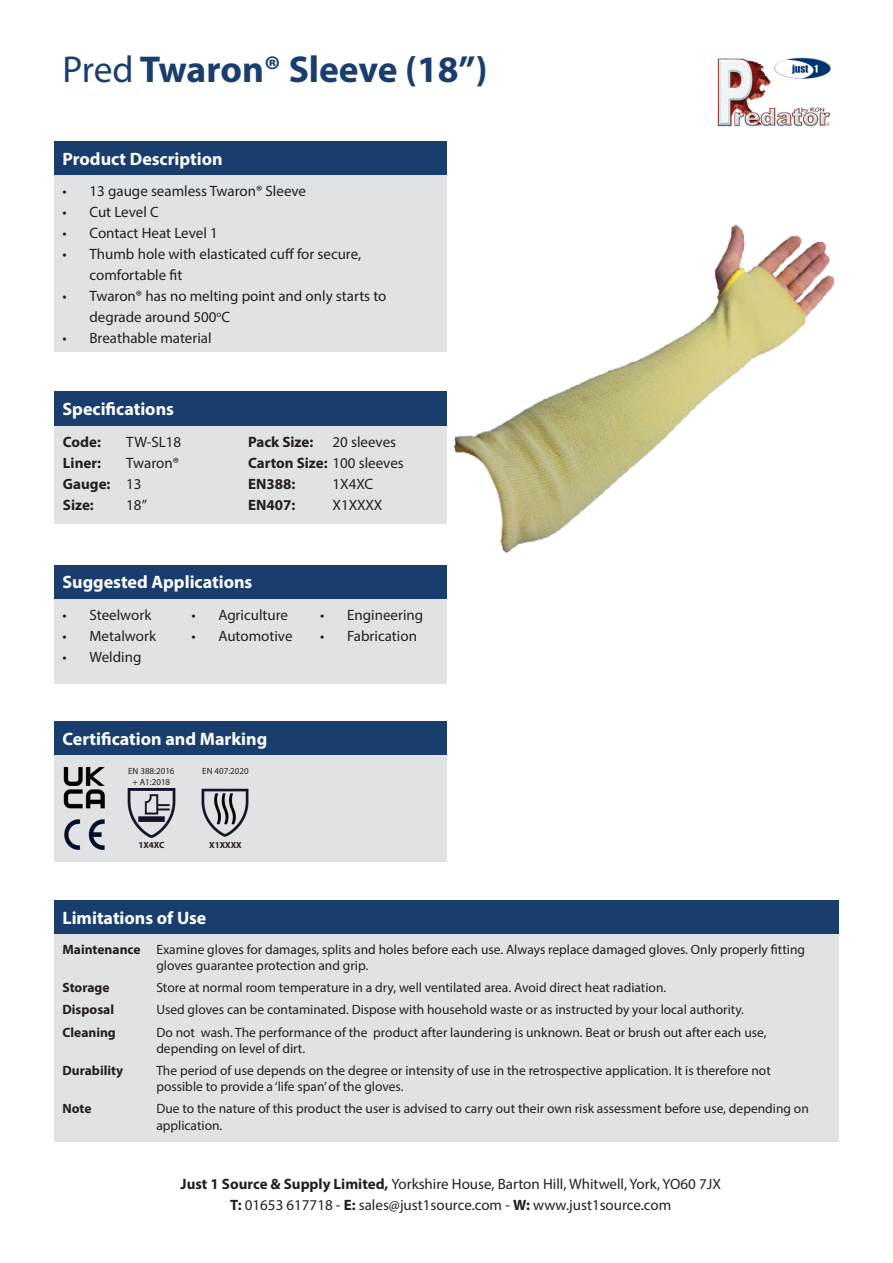
<style>
.page{position:relative;width:893px;height:1263px;background:#fff}
.page>*{position:absolute;margin:0;border:0;box-sizing:border-box;transform-origin:0 0}
.t1{font:700 37.5px "Myriad Pro";letter-spacing:-.005em;color:#193e6e}
.t2{font:700 18px "Myriad Pro";color:#fff}
.t3{font:15px/21px "Myriad Pro";color:#231f20}
.t4{font:700 15px "Myriad Pro";color:#231f20}
.t5{font:13.5px/16.2px "Myriad Pro";color:#231f20}
.t6{font:700 13.5px "Myriad Pro";color:#231f20}
.t7{font:9px "Myriad Pro";color:#231f20}
.t8{font:700 9px "Myriad Pro";color:#231f20}
.s1{font-weight:400}
.s2{font-weight:700}
</style>
<div class="page">
<div style="left:54px;top:141px;width:392px;height:34px;background:#193e6e"></div>
<div style="left:54px;top:900px;width:785px;height:34px;background:#193e6e"></div>
<div style="left:54px;top:392px;width:392px;height:34px;background:#193e6e"></div>
<div style="left:54px;top:565px;width:392px;height:34px;background:#193e6e"></div>
<div style="left:54px;top:722px;width:392px;height:34px;background:#193e6e"></div>
<div style="left:54px;top:175px;width:392px;height:177px;background:#e1e2e4"></div>
<div style="left:54px;top:934px;width:785px;height:208px;background:#e1e2e4"></div>
<div style="left:54px;top:426px;width:392px;height:97px;background:#e1e2e4"></div>
<div style="left:54px;top:599px;width:392px;height:85px;background:#e1e2e4"></div>
<div style="left:54px;top:756px;width:392px;height:106px;background:#e1e2e4"></div>
<img style="left:64px;top:767px;width:41px;height:41px">
<img style="left:64px;top:819px;width:41px;height:31px">
<img style="left:127px;top:789px;width:49px;height:49px">
<img style="left:717px;top:57px;width:114px;height:70px">
<img style="left:442px;top:179px;width:393px;height:405px">
<img style="left:201px;top:789px;width:48px;height:48px">
<p class="t1" style="left:63px;top:45px;width:426px"><span class="s1">Pred</span> Twaron® Sleeve (18”)</p>
<p class="t2" style="left:63px;top:147px;width:162px">Product Description</p>
<p class="t3" style="left:63px;top:180px;width:245px">• 13 gauge seamless Twaron® Sleeve</p>
<p class="t3" style="left:63px;top:201px;width:98px">• Cut Level C</p>
<p class="t3" style="left:63px;top:222px;width:157px">• Contact Heat Level 1</p>
<p class="t3" style="left:90px;top:243px;width:273px;text-indent:-27px">• Thumb hole with elasticated cuff for secure, comfortable fit</p>
<p class="t3" style="left:90px;top:285px;width:299px;text-indent:-27px">• Twaron® has no melting point and only starts to degrade around 500<sup>o</sup>C</p>
<p class="t3" style="left:63px;top:327px;width:151px">• Breathable material</p>
<p class="t2" style="left:63px;top:397px;width:113px">Specifications</p>
<p class="t4" style="left:63px;top:432px;width:40px">Code:</p>
<p class="t4" style="left:63px;top:453px;width:40px">Liner:</p>
<p class="t4" style="left:63px;top:474px;width:49px">Gauge:</p>
<p class="t4" style="left:63px;top:495px;width:32px">Size:</p>
<p class="t3" style="left:126px;top:431px;width:57px">TW-SL18</p>
<p class="t3" style="left:126px;top:452px;width:54px">Twaron®</p>
<p class="t3" style="left:126px;top:473px;width:17px">13</p>
<p class="t3" style="left:126px;top:494px;width:22px">18”</p>
<p class="t3" style="left:333px;top:431px;width:65px">20 sleeves</p>
<p class="t4" style="left:248px;top:453px;width:157px">Carton Size: <span class="s1">100 sleeves</span></p>
<p class="t3" style="left:333px;top:473px;width:42px">1X4XC</p>
<p class="t3" style="left:333px;top:494px;width:51px">X1XXXX</p>
<p class="t4" style="left:248px;top:432px;width:67px">Pack Size:</p>
<p class="t4" style="left:248px;top:474px;width:49px">EN388:</p>
<p class="t4" style="left:248px;top:495px;width:49px">EN407:</p>
<p class="t2" style="left:63px;top:570px;width:191px">Suggested Applications</p>
<p class="t3" style="left:63px;top:604px;width:90px">• Steelwork</p>
<p class="t3" style="left:63px;top:625px;width:95px">• Metalwork</p>
<p class="t3" style="left:63px;top:646px;width:80px">• Welding</p>
<p class="t3" style="left:191px;top:604px;width:98px">• Agriculture</p>
<p class="t3" style="left:191px;top:625px;width:103px">• Automotive</p>
<p class="t2" style="left:63px;top:727px;width:206px">Certification and Marking</p>
<p class="t7" style="left:128px;top:766px;width:48px">EN 388:2016</p>
<p class="t7" style="left:133px;top:777px;width:39px">+ A1:2018</p>
<p class="t7" style="left:202px;top:766px;width:48px">EN 407:2020</p>
<p class="t8" style="left:138px;top:839px;width:28px">1X4XC</p>
<p class="t8" style="left:209px;top:839px;width:34px">X1XXXX</p>
<p class="t2" style="left:63px;top:906px;width:145px">Limitations of Use</p>
<p class="t3" style="left:320px;top:604px;width:105px">• Engineering</p>
<p class="t3" style="left:320px;top:625px;width:98px">• Fabrication</p>
<p class="t6" style="left:63px;top:940px;width:80px">Maintenance</p>
<p class="t6" style="left:63px;top:979px;width:49px">Storage</p>
<p class="t6" style="left:63px;top:1001px;width:53px">Disposal</p>
<p class="t6" style="left:63px;top:1023px;width:55px">Cleaning</p>
<p class="t6" style="left:63px;top:1061px;width:62px">Durability</p>
<p class="t6" style="left:63px;top:1100px;width:31px">Note</p>
<p class="t5" style="left:156px;top:941px;width:650px">Examine gloves for damages, splits and holes before each use. Always replace damaged gloves. Only properly fitting gloves guarantee protection and grip.</p>
<p class="t5" style="left:156px;top:979px;width:511px">Store at normal room temperature in a dry, well ventilated area. Avoid direct heat radiation.</p>
<p class="t5" style="left:156px;top:1001px;width:589px">Used gloves can be contaminated. Dispose with household waste or as instructed by your local authority.</p>
<p class="t5" style="left:156px;top:1024px;width:612px">Do not wash. The performance of the product after laundering is unknown. Beat or brush out after each use, depending on level of dirt.</p>
<p class="t5" style="left:156px;top:1062px;width:616px">The period of use depends on the degree or intensity of use in the retrospective application. It is therefore not possible to provide a ‘life span’ of the gloves.</p>
<p class="t5" style="left:156px;top:1100px;width:654px">Due to the nature of this product the user is advised to carry out their own risk assessment before use, depending on application.</p>
<p class="t3" style="left:181px;top:1173px;width:542px"><span class="s2">Just 1 Source &amp; Supply Limited,</span> Yorkshire House, Barton Hill, Whitwell, York, YO60 7JX</p>
<p class="t3" style="left:230px;top:1194px;width:443px"><span class="s2">T:</span> 01653 617718 - <span class="s2">E:</span> sales@just1source.com - <span class="s2">W:</span> www.just1source.com</p>
</div>
